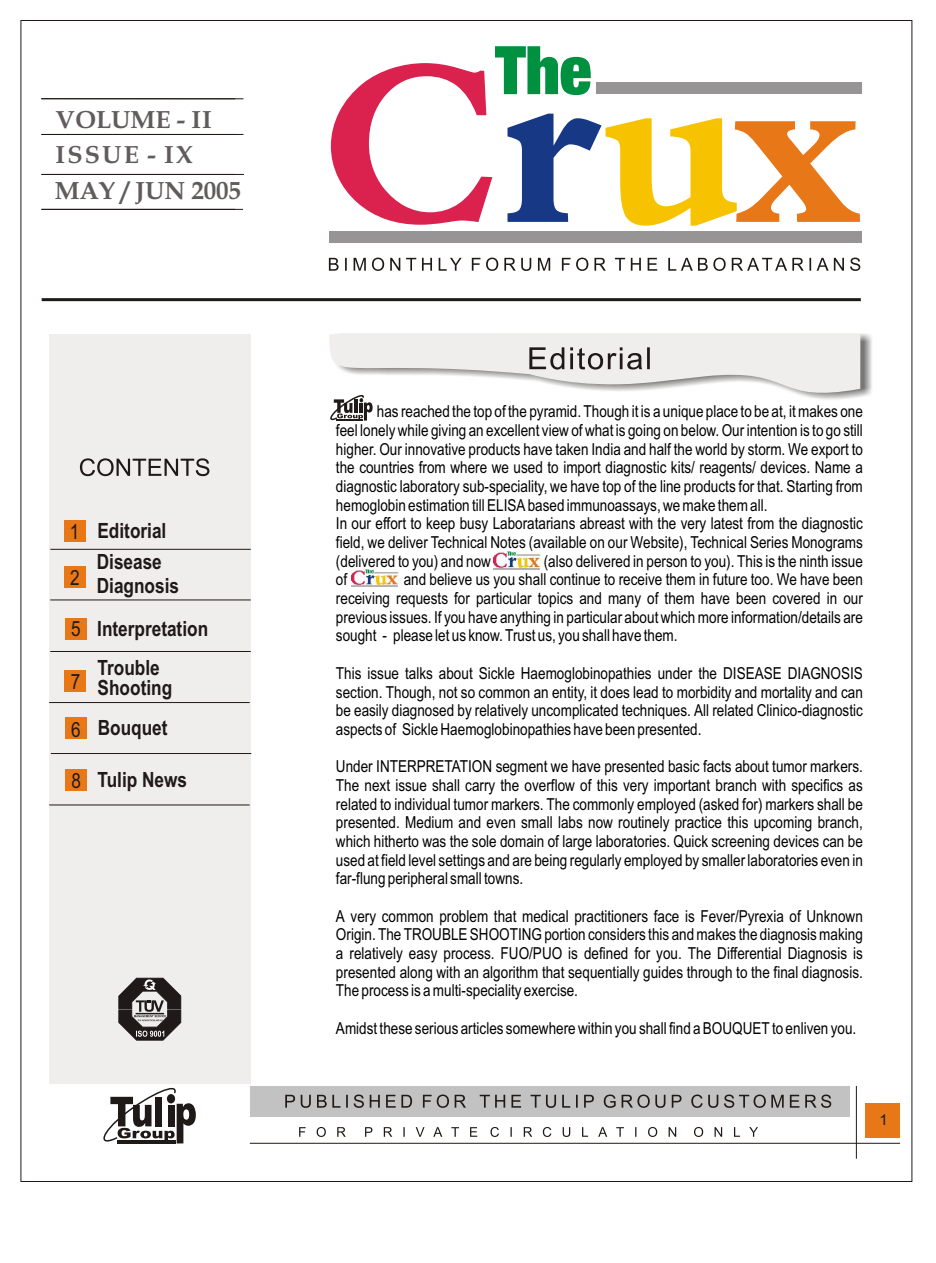
<style>
.page{position:relative;width:936px;height:1263px;background:#fff}
.page>*{position:absolute;margin:0;border:0;box-sizing:border-box;transform-origin:0 0}
.t1{font:700 24.9px/35.5px "Book Antiqua";color:#615c5c}
.t2{font:700 21px/31px "Arial Narrow";color:#1f1a17}
.t3{font:21px "Arial Narrow";color:#1f1a17}
.t4{font:16.5px/18.8px "Arial Narrow";color:#000;text-align:justify}
.t5{font:15px "Arial";color:#1f1a17}
</style>
<div class="page">
<div style="left:49px;top:334px;width:202px;height:750px;background:#f0eded"></div>
<hr style="left:42px;top:298px;width:819px;height:3px;background:#1f1a17">
<svg style="left:80px;top:458px;width:129px;height:18px"></svg>
<hr style="left:50px;top:549px;width:201px;height:1px;background:#1f1a17">
<hr style="left:50px;top:600px;width:201px;height:1px;background:#1f1a17">
<hr style="left:50px;top:651px;width:201px;height:1px;background:#1f1a17">
<hr style="left:49px;top:702px;width:201px;height:1px;background:#1f1a17">
<img style="left:338px;top:333px;width:534px;height:64px">
<hr style="left:51px;top:753px;width:200px;height:1px;background:#1f1a17">
<hr style="left:49px;top:805px;width:201px;height:1px;background:#1f1a17">
<svg style="left:103px;top:1087px;width:93px;height:57px"></svg>
<div style="left:250px;top:1086px;width:599px;height:30px;background:#c2c2c2"></div>
<svg style="left:285px;top:1095px;width:546px;height:13px"></svg>
<svg style="left:299px;top:1127px;width:459px;height:10px"></svg>
<hr style="left:250px;top:1143px;width:650px;height:1px;background:#1f1a17">
<hr style="left:856px;top:1086px;width:1px;height:73px;background:#1f1a17">
<div style="left:865px;top:1103px;width:34px;height:34px;background:#e87817"></div>
<svg style="left:331px;top:46px;width:529px;height:180px"></svg>
<div style="left:597px;top:82px;width:265px;height:12px;background:#969494"></div>
<div style="left:329px;top:231px;width:533px;height:12px;background:#969494"></div>
<svg style="left:329px;top:258px;width:531px;height:13px"></svg>
<svg style="left:119px;top:978px;width:62px;height:62px"></svg>
<div style="left:65px;top:521px;width:21px;height:21px;background:#e87817"></div>
<div style="left:64px;top:566px;width:22px;height:22px;background:#e87817"></div>
<div style="left:65px;top:618px;width:22px;height:22px;background:#e87817"></div>
<div style="left:64px;top:670px;width:22px;height:22px;background:#e87817"></div>
<div style="left:65px;top:717px;width:21px;height:22px;background:#e87817"></div>
<div style="left:65px;top:769px;width:22px;height:22px;background:#e87817"></div>
<hr style="left:41px;top:134px;width:202px;height:1px;background:#1f1a17">
<hr style="left:41px;top:174px;width:203px;height:1px;background:#1f1a17">
<hr style="left:41px;top:209px;width:202px;height:1px;background:#1f1a17">
<hr style="left:41px;top:98px;width:202px;height:1px;background:#1f1a17">
<img style="left:493px;top:552px;width:47px;height:17px">
<img style="left:352px;top:569px;width:47px;height:18px">
<svg style="left:329px;top:334px;width:531px;height:87px"></svg>
<h1 class="t1" style="left:55px;top:105px;width:188px">VOLUME - I I<br>ISSUE - IX<br>MAY / JUN 2005</h1>
<p class="t3" style="left:70px;top:523px;width:11px">1</p>
<p class="t3" style="left:70px;top:570px;width:11px">2</p>
<p class="t2" style="left:97px;top:517px;width:71px">Editorial<br>Disease</p>
<p class="t2" style="left:97px;top:572px;width:84px">Diagnosis</p>
<p class="t3" style="left:71px;top:621px;width:11px">5</p>
<p class="t3" style="left:71px;top:674px;width:11px">7</p>
<p class="t3" style="left:71px;top:721px;width:11px">6</p>
<p class="t2" style="left:97px;top:615px;width:112px">Interpretation</p>
<p class="t2" style="left:98px;top:660px;width:76px;line-height:20.2px">Trouble<br>Shooting</p>
<p class="t2" style="left:98px;top:714px;width:71px">Bouquet</p>
<p class="t3" style="left:72px;top:773px;width:11px">8</p>
<p class="t2" style="left:98px;top:766px;width:91px">Tulip News</p>
<p class="t4" style="left:336px;top:404px;width:528px;text-align:left;text-indent:41px">has reached the top of the pyramid. Though it is a unique place to be at, it makes one feel lonely while giving an excellent view of what is going on below. Our intention is to go still higher. Our innovative products have taken India and half the world by storm. We export to the countries from where we used to import diagnostic kits/ reagents/ devices. Name a diagnostic laboratory sub-speciality, we have top of the line products for that. Starting from hemoglobin estimation till ELISA based immunoassays, we make them all.<br>In our effort to keep busy Laboratarians abreast with the very latest from the diagnostic field, we deliver Technical Notes (available on our Website), Technical Series Monograms (delivered to you) and now</p>
<p class="t4" style="left:544px;top:553px;width:321px">(also delivered in person to you). This is the ninth issue</p>
<p class="t4" style="left:336px;top:572px;width:528px;text-indent:68px">and believe us you shall continue to receive them in future too. We have been receiving requests for particular topics and many of them have been covered in our previous issues. If you have anything in particular about which more information/details are sought - please let us know. Trust us, you shall have them.</p>
<p class="t4" style="left:336px;top:665px;width:529px">This issue talks about Sickle Haemoglobinopathies under the DISEASE DIAGNOSIS section. Though, not so common an entity, it does lead to morbidity and mortality and can be easily diagnosed by relatively uncomplicated techniques. All related Clinico-diagnostic aspects of Sickle Haemoglobinopathies have been presented.</p>
<p class="t4" style="left:336px;top:759px;width:528px">Under INTERPRETATION segment we have presented basic facts about tumor markers.<br>The next issue shall carry the overflow of this very important branch with specifics as related to individual tumor markers. The commonly employed (asked for) markers shall be presented. Medium and even small labs now routinely practice this upcoming branch, which hitherto was the sole domain of large laboratories. Quick screening devices can be used at field level settings and are being regularly employed by smaller laboratories even in far-flung peripheral small towns.</p>
<p class="t4" style="left:336px;top:908px;width:528px">A very common problem that medical practitioners face is Fever/Pyrexia of Unknown Origin. The TROUBLE SHOOTING portion considers this and makes the diagnosis making a relatively easy process. FUO/PUO is defined for you. The Differential Diagnosis is presented along with an algorithm that sequentially guides through to the final diagnosis.<br>The process is a multi-speciality exercise.</p>
<p class="t4" style="left:336px;top:1020px;width:522px">Amidst these serious articles somewhere within you shall find a BOUQUET to enliven you.</p>
<p class="t4" style="left:336px;top:572px;width:13px">of</p>
<p class="t5" style="left:880px;top:1114px;width:10px">1</p>
</div>
